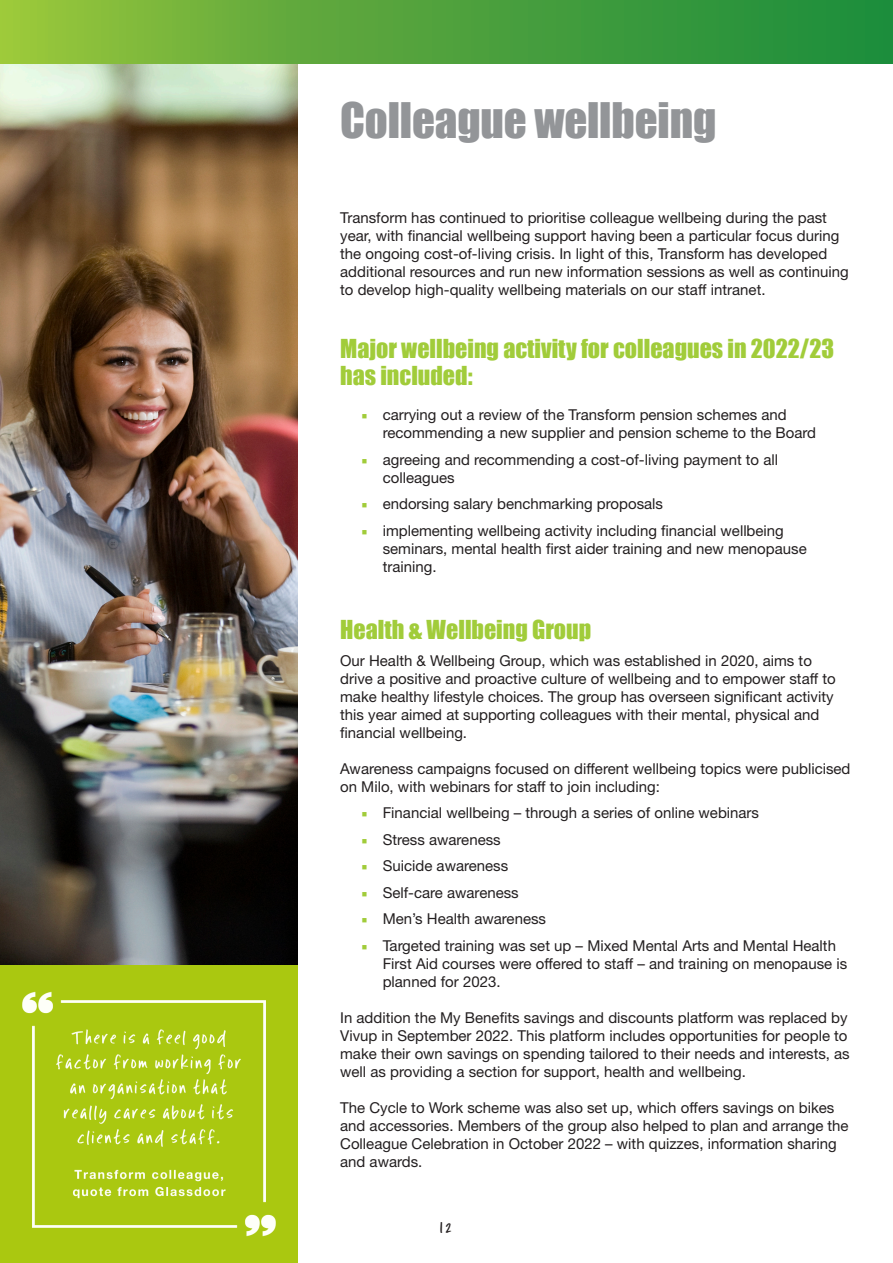
<style>
.page{position:relative;width:893px;height:1263px;background:#fff}
.page>*{position:absolute;margin:0;border:0;box-sizing:border-box;transform-origin:0 0}
.H2__Helv_Bol_48_52pt{font:45px "Impact";letter-spacing:-.005em;color:#939598}
.Text__Helv_Reg_12_15pt{font:24px/27px "Impact";color:#a1cc3a}
.Text__Helv_Reg_12_15pt-2{font:15px/18px "Helvetica Neue LT Std";color:#231f20}
.t1{font:15px "Intruding Cat";color:#231f20}
.s1{font-family:"Minion Pro";color:#a1cc3a}
</style>
<div class="page">
<img style="left:0;top:64px;width:298px;height:1199px">
<div style="left:0;top:0;width:893px;height:64px;background:linear-gradient(to right,#92c13c,#15893d)"></div>
<p class="H2__Helv_Bol_48_52pt" style="left:340px;top:85px;width:378px">Colleague wellbeing</p>
<p class="Text__Helv_Reg_12_15pt-2" style="left:340px;top:209px;width:510px">Transform has continued to prioritise colleague wellbeing during the past year, with financial wellbeing support having been a particular focus during the ongoing cost-of-living crisis. In light of this, Transform has developed additional resources and run new information sessions as well as continuing to develop high-quality wellbeing materials on our staff intranet.</p>
<p class="Text__Helv_Reg_12_15pt" style="left:340px;top:335px;width:495px">Major wellbeing activity for colleagues in 2022/23 has included:</p>
<p class="Text__Helv_Reg_12_15pt-2" style="left:383px;top:406px;width:435px;text-indent:-21px"><span class="s1">■</span> carrying out a review of the Transform pension schemes and recommending a new supplier and pension scheme to the Board</p>
<p class="Text__Helv_Reg_12_15pt-2" style="left:383px;top:450px;width:397px;text-indent:-21px"><span class="s1">■</span> agreeing and recommending a cost-of-living payment to all colleagues</p>
<p class="Text__Helv_Reg_12_15pt-2" style="left:361px;top:495px;width:303px"><span class="s1">■</span> endorsing salary benchmarking proposals</p>
<p class="Text__Helv_Reg_12_15pt-2" style="left:383px;top:521px;width:425px;text-indent:-21px"><span class="s1">■</span> implementing wellbeing activity including financial wellbeing seminars, mental health first aider training and new menopause training.</p>
<p class="Text__Helv_Reg_12_15pt" style="left:340px;top:616px;width:252px">Health &amp; Wellbeing Group</p>
<p class="Text__Helv_Reg_12_15pt-2" style="left:340px;top:651px;width:497px">Our Health &amp; Wellbeing Group, which was established in 2020, aims to drive a positive and proactive culture of wellbeing and to empower staff to make healthy lifestyle choices. The group has overseen significant activity this year aimed at supporting colleagues with their mental, physical and financial wellbeing.</p>
<p class="Text__Helv_Reg_12_15pt-2" style="left:340px;top:759px;width:512px">Awareness campaigns focused on different wellbeing topics were publicised on Milo, with webinars for staff to join including:</p>
<p class="Text__Helv_Reg_12_15pt-2" style="left:361px;top:804px;width:399px"><span class="s1">■</span> Financial wellbeing – through a series of online webinars</p>
<p class="Text__Helv_Reg_12_15pt-2" style="left:361px;top:830px;width:141px"><span class="s1">■</span> Stress awareness</p>
<p class="Text__Helv_Reg_12_15pt-2" style="left:361px;top:857px;width:148px"><span class="s1">■</span> Suicide awareness</p>
<p class="Text__Helv_Reg_12_15pt-2" style="left:361px;top:883px;width:159px"><span class="s1">■</span> Self-care awareness</p>
<p class="Text__Helv_Reg_12_15pt-2" style="left:361px;top:910px;width:186px"><span class="s1">■</span> Men’s Health awareness</p>
<p class="Text__Helv_Reg_12_15pt-2" style="left:383px;top:936px;width:466px;text-indent:-21px"><span class="s1">■</span> Targeted training was set up – Mixed Mental Arts and Mental Health<br>First Aid courses were offered to staff – and training on menopause is planned for 2023.</p>
<p class="Text__Helv_Reg_12_15pt-2" style="left:340px;top:1008px;width:511px">In addition the My Benefits savings and discounts platform was replaced by Vivup in September 2022. This platform includes opportunities for people to make their own savings on spending tailored to their needs and interests, as well as providing a section for support, health and wellbeing.</p>
<p class="Text__Helv_Reg_12_15pt-2" style="left:340px;top:1098px;width:510px">The Cycle to Work scheme was also set up, which offers savings on bikes and accessories. Members of the group also helped to plan and arrange the Colleague Celebration in October 2022 – with quizzes, information sharing and awards.</p>
<p class="t1" style="left:441px;top:1219px;width:13px">12</p>
</div>
